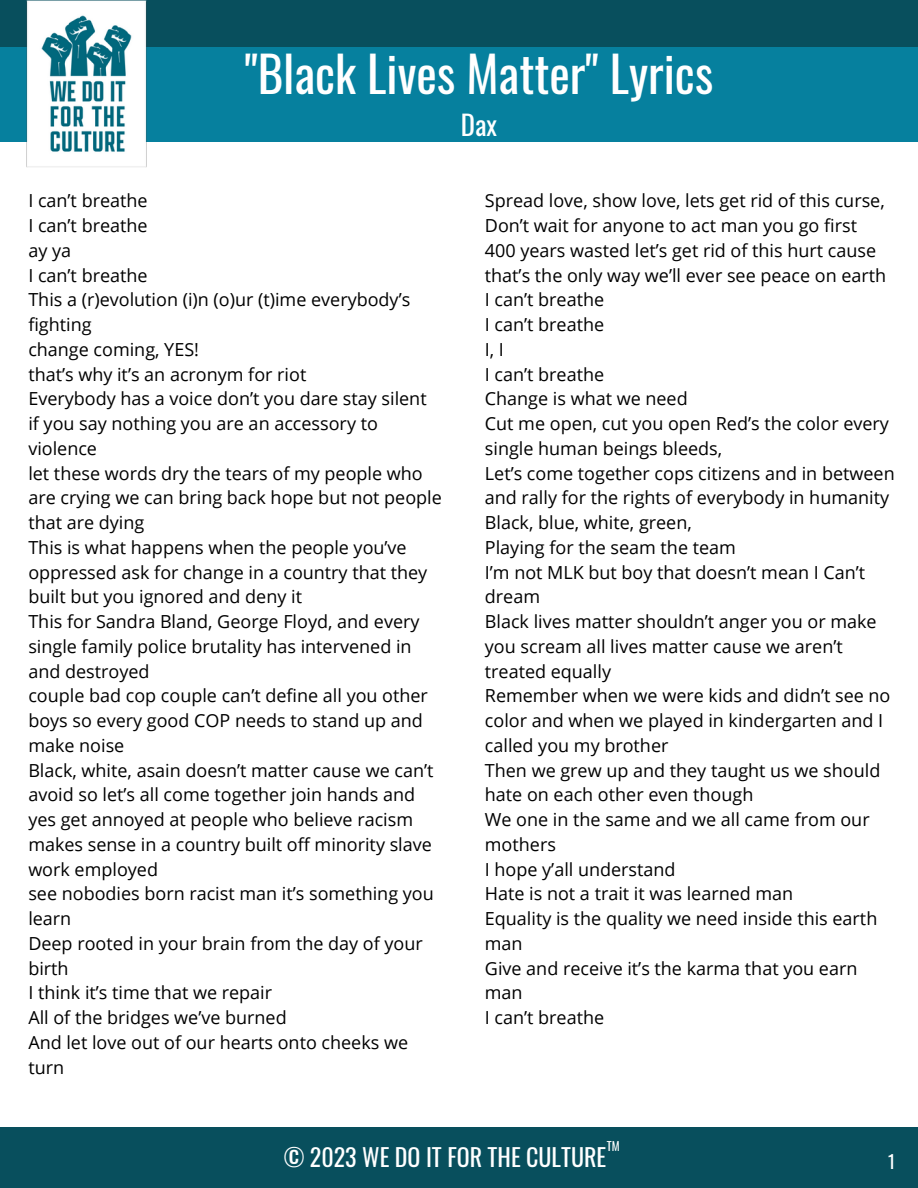
<style>
.page{position:relative;width:918px;height:1188px;background:#fff}
.page>*{position:absolute;margin:0;border:0;box-sizing:border-box;transform-origin:0 0}
.t1{font:48.75px "Oswald";color:#fff}
.t2{font:27px "Oswald";color:#fff}
.t3{font:24px "Oswald";color:#fff}
.t4{font:18px/24.8px "Open Sans";color:#000}
.t5{font:18px "Oswald";color:#fff}
.t6{font:12px "Oswald";color:#fff}
</style>
<div class="page">
<div style="left:0;top:0;width:918px;height:47px;background:#084f5d"></div>
<div style="left:0;top:47px;width:918px;height:95px;background:#06809e"></div>
<img style="left:27px;top:0;width:119px;height:168px">
<div style="left:0;top:1128px;width:918px;height:60px;background:#084f5d"></div>
<p class="t1" style="left:245px;top:35px;width:470px">"Black Lives Matter" Lyrics</p>
<p class="t2" style="left:461px;top:104px;width:38px">Dax</p>
<p class="t4" style="left:28px;top:188px;width:121px">I can’t breathe</p>
<p class="t4" style="left:28px;top:213px;width:121px">I can’t breathe</p>
<p class="t4" style="left:28px;top:238px;width:44px">ay ya</p>
<p class="t4" style="left:28px;top:262px;width:121px">I can’t breathe</p>
<p class="t4" style="left:28px;top:287px;width:383px">This a (r)evolution (i)n (o)ur (t)ime everybody’s fighting</p>
<p class="t4" style="left:28px;top:337px;width:172px">change coming, YES!</p>
<p class="t4" style="left:28px;top:361px;width:280px">that’s why it’s an acronym for riot</p>
<p class="t4" style="left:28px;top:386px;width:400px">Everybody has a voice don’t you dare stay silent</p>
<p class="t4" style="left:28px;top:411px;width:351px">if you say nothing you are an accessory to violence</p>
<p class="t4" style="left:28px;top:460px;width:415px">let these words dry the tears of my people who are crying we can bring back hope but not people that are dying</p>
<p class="t4" style="left:28px;top:535px;width:400px">This is what happens when the people you’ve oppressed ask for change in a country that they built but you ignored and deny it</p>
<p class="t4" style="left:28px;top:609px;width:393px">This for Sandra Bland, George Floyd, and every single family police brutality has intervened in and destroyed</p>
<p class="t4" style="left:28px;top:683px;width:401px">couple bad cop couple can’t define all you other boys so every good COP needs to stand up and make noise</p>
<p class="t4" style="left:28px;top:757px;width:407px">Black, white, asain doesn’t matter cause we can’t avoid so let’s all come together join hands and yes get annoyed at people who believe racism makes sense in a country built off minority slave work employed</p>
<p class="t4" style="left:28px;top:881px;width:407px">see nobodies born racist man it’s something you learn</p>
<p class="t4" style="left:28px;top:931px;width:396px">Deep rooted in your brain from the day of your birth</p>
<p class="t4" style="left:28px;top:980px;width:245px">I think it’s time that we repair</p>
<p class="t4" style="left:28px;top:1005px;width:260px">All of the bridges we’ve burned</p>
<p class="t4" style="left:28px;top:1030px;width:381px">And let love out of our hearts onto cheeks we turn</p>
<p class="t4" style="left:485px;top:188px;width:401px">Spread love, show love, lets get rid of this curse,</p>
<p class="t4" style="left:485px;top:213px;width:374px">Don’t wait for anyone to act man you go first</p>
<p class="t4" style="left:485px;top:238px;width:403px">400 years wasted let’s get rid of this hurt cause that’s the only way we’ll ever see peace on earth</p>
<p class="t4" style="left:485px;top:287px;width:121px">I can’t breathe</p>
<p class="t4" style="left:485px;top:312px;width:121px">I can’t breathe</p>
<p class="t4" style="left:485px;top:337px;width:21px">I, I</p>
<p class="t4" style="left:485px;top:361px;width:121px">I can’t breathe</p>
<p class="t4" style="left:485px;top:386px;width:204px">Change is what we need</p>
<p class="t4" style="left:485px;top:411px;width:406px">Cut me open, cut you open Red’s the color every single human beings bleeds,</p>
<p class="t4" style="left:485px;top:460px;width:411px">Let’s come together cops citizens and in between and rally for the rights of everybody in humanity</p>
<p class="t4" style="left:485px;top:510px;width:208px">Black, blue, white, green,</p>
<p class="t4" style="left:485px;top:535px;width:253px">Playing for the seam the team</p>
<p class="t4" style="left:485px;top:559px;width:382px">I’m not MLK but boy that doesn’t mean I Can’t dream</p>
<p class="t4" style="left:485px;top:609px;width:393px">Black lives matter shouldn’t anger you or make you scream all lives matter cause we aren’t treated equally</p>
<p class="t4" style="left:485px;top:683px;width:407px">Remember when we were kids and didn’t see no color and when we played in kindergarten and I called you my brother</p>
<p class="t4" style="left:485px;top:757px;width:397px">Then we grew up and they taught us we should hate on each other even though</p>
<p class="t4" style="left:485px;top:807px;width:386px">We one in the same and we all came from our mothers</p>
<p class="t4" style="left:485px;top:856px;width:192px">I hope y’all understand</p>
<p class="t4" style="left:485px;top:881px;width:310px">Hate is not a trait it was learned man</p>
<p class="t4" style="left:485px;top:906px;width:394px">Equality is the quality we need inside this earth man</p>
<p class="t4" style="left:485px;top:955px;width:374px">Give and receive it’s the karma that you earn man</p>
<p class="t4" style="left:485px;top:1005px;width:121px">I can’t breathe</p>
<p class="t6" style="left:607px;top:1137px;width:14px">TM</p>
<p class="t3" style="left:284px;top:1139px;width:324px">© 2023 WE DO IT FOR THE CULTURE</p>
<p class="t5" style="left:888px;top:1148px;width:9px">1</p>
</div>
